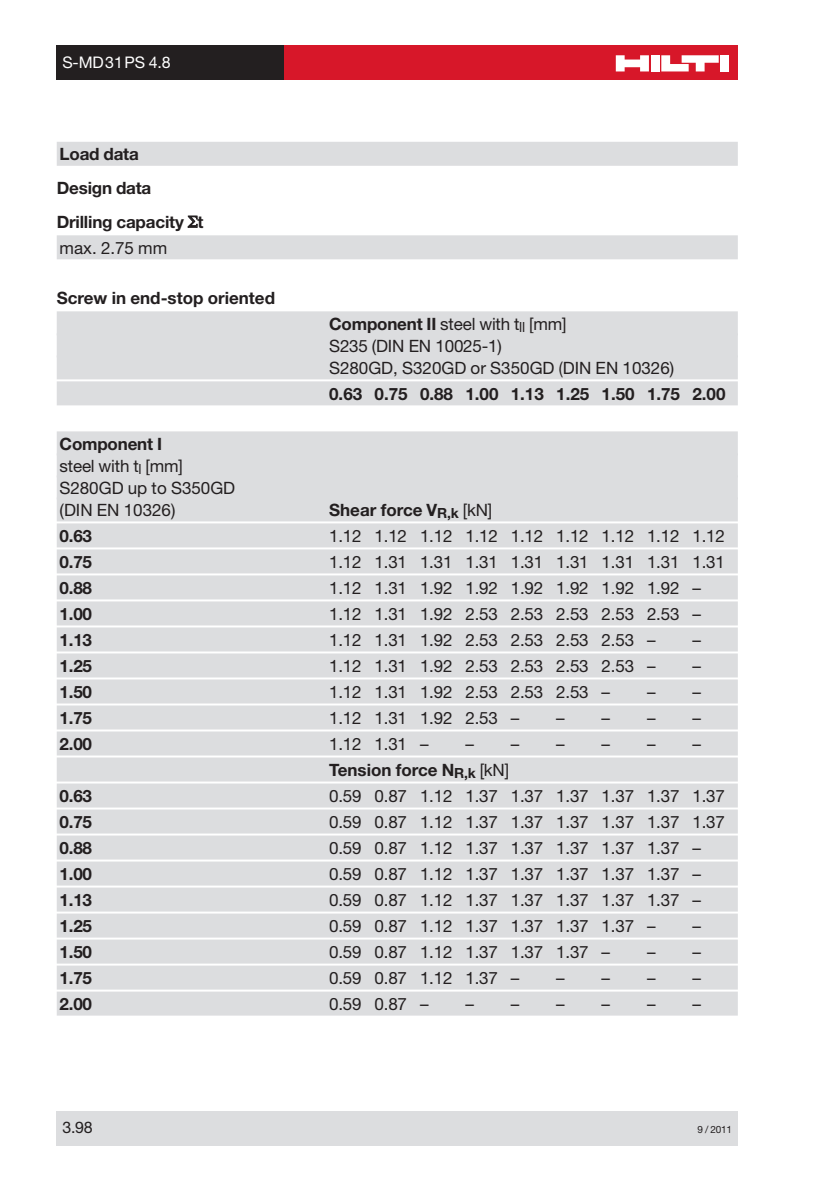
<style>
.page{position:relative;width:840px;height:1191px;background:#fff}
.page>*{position:absolute;margin:0;border:0;box-sizing:border-box;transform-origin:0 0}
.t1{font:17px/22px "Helvetica Neue";letter-spacing:-.01em;color:#231f20}
.t2{font:700 17px "Helvetica Neue";letter-spacing:-.01em;color:#231f20}
.t3{font:16px "Helvetica Neue";letter-spacing:-.01em;color:#fff}
.t4{font:16px "Helvetica Neue";color:#231f20}
.t5{font:10px "Helvetica Neue";color:#231f20}
.s1{font-weight:700}
.s2{font-weight:400}
</style>
<div class="page">
<div style="left:283px;top:45px;width:454px;height:34px;background:#d71729"></div>
<div style="left:650px;top:55px;width:9px;height:16px;background:#fff"></div>
<div style="left:720px;top:55px;width:9px;height:16px;background:#fff"></div>
<svg style="left:615px;top:55px;width:33px;height:16px"></svg>
<svg style="left:661px;top:55px;width:57px;height:16px"></svg>
<div style="left:57px;top:45px;width:226px;height:34px;background:#231f20"></div>
<div style="left:57px;top:1111px;width:680px;height:34px;background:#dcdddf"></div>
<div style="left:57px;top:142px;width:680px;height:24px;background:#dcdddf"></div>
<div style="left:57px;top:235px;width:680px;height:24px;background:#dcdddf"></div>
<div style="left:57px;top:311px;width:680px;height:24px;background:#dcdddf"></div>
<div style="left:57px;top:333px;width:680px;height:24px;background:#dcdddf"></div>
<div style="left:57px;top:355px;width:680px;height:24px;background:#dcdddf"></div>
<div style="left:57px;top:381px;width:680px;height:24px;background:#dcdddf"></div>
<div style="left:57px;top:431px;width:680px;height:24px;background:#dcdddf"></div>
<div style="left:57px;top:453px;width:680px;height:24px;background:#dcdddf"></div>
<div style="left:57px;top:475px;width:680px;height:24px;background:#dcdddf"></div>
<div style="left:57px;top:497px;width:680px;height:24px;background:#dcdddf"></div>
<div style="left:57px;top:523px;width:680px;height:24px;background:#dcdddf"></div>
<div style="left:57px;top:549px;width:680px;height:24px;background:#dcdddf"></div>
<div style="left:57px;top:575px;width:680px;height:24px;background:#dcdddf"></div>
<div style="left:57px;top:601px;width:680px;height:24px;background:#dcdddf"></div>
<div style="left:57px;top:627px;width:680px;height:24px;background:#dcdddf"></div>
<div style="left:57px;top:653px;width:680px;height:24px;background:#dcdddf"></div>
<div style="left:57px;top:679px;width:680px;height:24px;background:#dcdddf"></div>
<div style="left:57px;top:705px;width:680px;height:24px;background:#dcdddf"></div>
<div style="left:57px;top:731px;width:680px;height:24px;background:#dcdddf"></div>
<div style="left:57px;top:757px;width:680px;height:24px;background:#dcdddf"></div>
<div style="left:57px;top:783px;width:680px;height:24px;background:#dcdddf"></div>
<div style="left:57px;top:809px;width:680px;height:24px;background:#dcdddf"></div>
<div style="left:57px;top:835px;width:680px;height:24px;background:#dcdddf"></div>
<div style="left:57px;top:861px;width:680px;height:24px;background:#dcdddf"></div>
<div style="left:57px;top:887px;width:680px;height:24px;background:#dcdddf"></div>
<div style="left:57px;top:913px;width:680px;height:24px;background:#dcdddf"></div>
<div style="left:57px;top:939px;width:680px;height:24px;background:#dcdddf"></div>
<div style="left:57px;top:965px;width:680px;height:24px;background:#dcdddf"></div>
<div style="left:57px;top:991px;width:680px;height:24px;background:#dcdddf"></div>
<p class="t3" style="left:62px;top:57px;width:110px">S-MD31PS 4.8</p>
<p class="t2" style="left:60px;top:148px;width:81px">Load data</p>
<p class="t2" style="left:57px;top:181px;width:96px">Design data</p>
<p class="t2" style="left:57px;top:215px;width:148px">Drilling capacity t</p>
<p class="t1" style="left:60px;top:238px;width:109px">max. 2.75 mm</p>
<p class="t2" style="left:57px;top:291px;width:220px">Screw in end-stop oriented</p>
<p class="t1" style="left:60px;top:434px;width:177px"><span class="s1">Component I<br></span>steel with t<sub>l</sub> [mm]<br>S280GD up to S350GD (DIN EN 10326)</p>
<p class="t1" style="left:329px;top:314px;width:346px"><span class="s1">Component II</span> steel with t<sub>ll</sub> [mm]<br>S235 (DIN EN 10025-1)<br>S280GD, S320GD or S350GD (DIN EN 10326)</p>
<p class="t2" style="left:329px;top:387px;width:397px">0.63 0.75 0.88 1.00 1.13 1.25 1.50 1.75 2.00</p>
<p class="t2" style="left:329px;top:503px;width:164px">Shear force V<sub>R,k</sub> <span class="s2">[kN]</span></p>
<p class="t2" style="left:60px;top:529px;width:34px">0.63</p>
<p class="t1" style="left:329px;top:526px;width:397px">1.12 1.12 1.12 1.12 1.12 1.12 1.12 1.12 1.12</p>
<p class="t2" style="left:60px;top:555px;width:34px">0.75</p>
<p class="t1" style="left:329px;top:552px;width:397px">1.12 1.31 1.31 1.31 1.31 1.31 1.31 1.31 1.31</p>
<p class="t2" style="left:60px;top:581px;width:34px">0.88</p>
<p class="t1" style="left:329px;top:578px;width:373px">1.12 1.31 1.92 1.92 1.92 1.92 1.92 1.92 –</p>
<p class="t2" style="left:60px;top:607px;width:34px">1.00</p>
<p class="t1" style="left:329px;top:604px;width:373px">1.12 1.31 1.92 2.53 2.53 2.53 2.53 2.53 –</p>
<p class="t2" style="left:60px;top:633px;width:34px">1.13</p>
<p class="t1" style="left:329px;top:630px;width:327px">1.12 1.31 1.92 2.53 2.53 2.53 2.53 –</p>
<p class="t1" style="left:692px;top:630px;width:10px">–</p>
<p class="t2" style="left:60px;top:659px;width:34px">1.25</p>
<p class="t1" style="left:329px;top:656px;width:327px">1.12 1.31 1.92 2.53 2.53 2.53 2.53 –</p>
<p class="t1" style="left:692px;top:656px;width:10px">–</p>
<p class="t2" style="left:60px;top:685px;width:34px">1.50</p>
<p class="t1" style="left:329px;top:682px;width:282px">1.12 1.31 1.92 2.53 2.53 2.53 –</p>
<p class="t1" style="left:646px;top:682px;width:55px">– –</p>
<p class="t2" style="left:60px;top:711px;width:34px">1.75</p>
<p class="t1" style="left:329px;top:708px;width:191px">1.12 1.31 1.92 2.53 –</p>
<p class="t1" style="left:556px;top:708px;width:55px">– –</p>
<p class="t1" style="left:646px;top:708px;width:55px">– –</p>
<p class="t2" style="left:60px;top:737px;width:34px">2.00</p>
<p class="t1" style="left:329px;top:734px;width:101px">1.12 1.31 –</p>
<p class="t1" style="left:465px;top:734px;width:55px">– –</p>
<p class="t1" style="left:556px;top:734px;width:55px">– –</p>
<p class="t1" style="left:646px;top:734px;width:55px">– –</p>
<p class="t2" style="left:329px;top:763px;width:181px">Tension force N<sub>R,k</sub> <span class="s2">[kN]</span></p>
<p class="t2" style="left:60px;top:789px;width:34px">0.63</p>
<p class="t1" style="left:329px;top:786px;width:397px">0.59 0.87 1.12 1.37 1.37 1.37 1.37 1.37 1.37</p>
<p class="t2" style="left:60px;top:815px;width:34px">0.75</p>
<p class="t1" style="left:329px;top:812px;width:397px">0.59 0.87 1.12 1.37 1.37 1.37 1.37 1.37 1.37</p>
<p class="t2" style="left:60px;top:841px;width:34px">0.88</p>
<p class="t1" style="left:329px;top:838px;width:373px">0.59 0.87 1.12 1.37 1.37 1.37 1.37 1.37 –</p>
<p class="t2" style="left:60px;top:867px;width:34px">1.00</p>
<p class="t1" style="left:329px;top:864px;width:373px">0.59 0.87 1.12 1.37 1.37 1.37 1.37 1.37 –</p>
<p class="t2" style="left:60px;top:893px;width:34px">1.13</p>
<p class="t1" style="left:329px;top:890px;width:373px">0.59 0.87 1.12 1.37 1.37 1.37 1.37 1.37 –</p>
<p class="t2" style="left:60px;top:919px;width:34px">1.25</p>
<p class="t1" style="left:329px;top:916px;width:327px">0.59 0.87 1.12 1.37 1.37 1.37 1.37 –</p>
<p class="t1" style="left:692px;top:916px;width:10px">–</p>
<p class="t2" style="left:60px;top:945px;width:34px">1.50</p>
<p class="t1" style="left:329px;top:942px;width:282px">0.59 0.87 1.12 1.37 1.37 1.37 –</p>
<p class="t1" style="left:646px;top:942px;width:55px">– –</p>
<p class="t2" style="left:60px;top:971px;width:34px">1.75</p>
<p class="t1" style="left:329px;top:968px;width:191px">0.59 0.87 1.12 1.37 –</p>
<p class="t1" style="left:556px;top:968px;width:55px">– –</p>
<p class="t1" style="left:646px;top:968px;width:55px">– –</p>
<p class="t2" style="left:60px;top:997px;width:34px">2.00</p>
<p class="t1" style="left:329px;top:994px;width:101px">0.59 0.87 –</p>
<p class="t1" style="left:465px;top:994px;width:55px">– –</p>
<p class="t1" style="left:556px;top:994px;width:55px">– –</p>
<p class="t1" style="left:646px;top:994px;width:55px">– –</p>
<p class="t4" style="left:62px;top:1121px;width:32px">3.98</p>
<p class="t5" style="left:697px;top:1125px;width:36px">9 / 2011</p>
</div>
